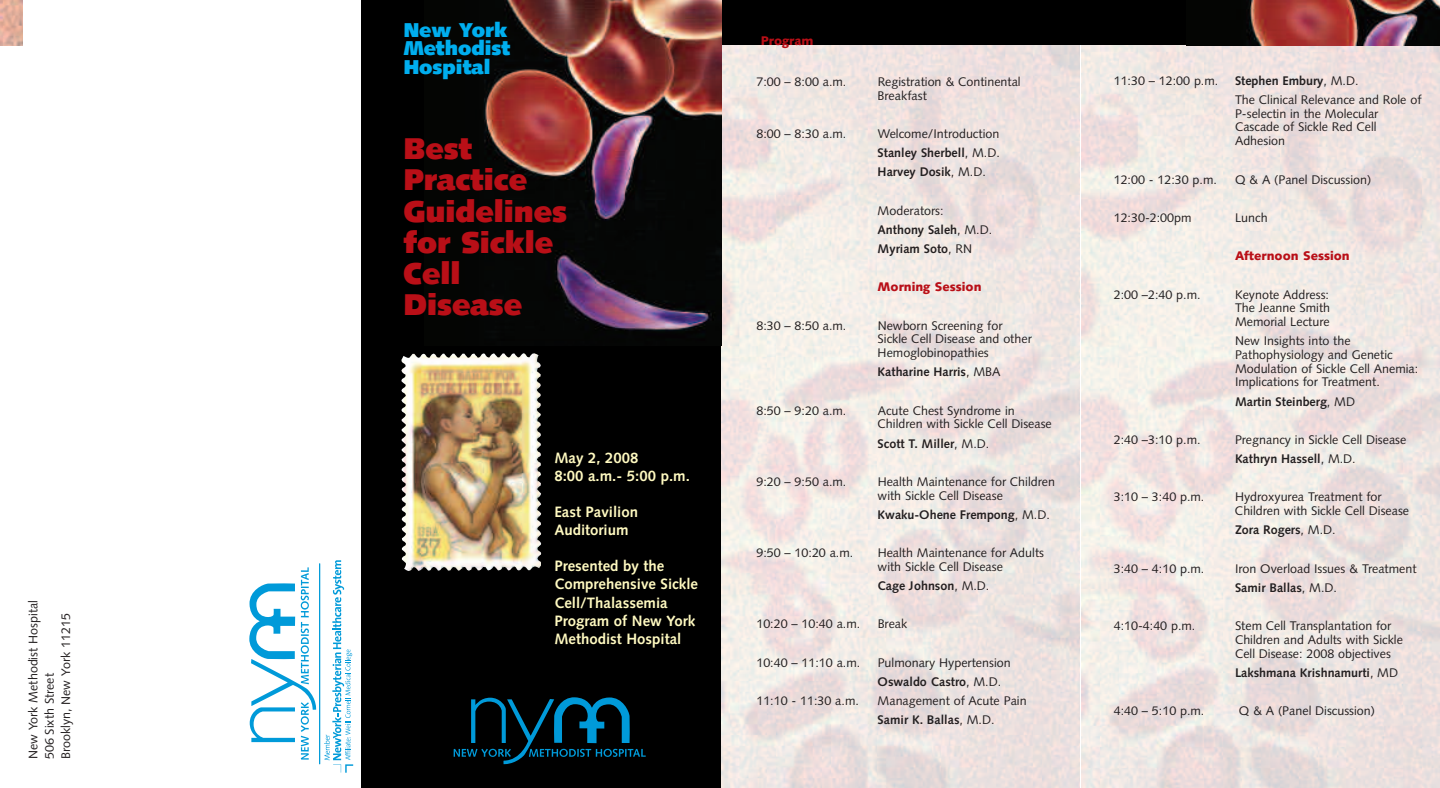
<style>
.page{position:relative;width:1440px;height:788px;background:#fff}
.page>*{position:absolute;margin:0;border:0;box-sizing:border-box;transform-origin:0 0}
.t1{font:900 30px/31.2px "Syntax";color:#b90f17}
.t2{font:900 20px/18.8px "Syntax";color:#00aeef}
.t3{font:700 15px/18px "Syntax";color:#fffac1}
.t4{font:12.5px/13.8px "Syntax";color:#231f20}
.t5{font:700 12.5px/19.1px "Syntax";color:#231f20}
.t6{font:900 12.5px "Syntax";color:#b90f17}
.s1{font-weight:700}
.s2{font-weight:400}
</style>
<div class="page">
<div style="left:361px;top:0;width:361px;height:788px;background:#000"></div>
<img style="left:1082px;top:45px;width:358px;height:743px">
<img style="left:0;top:0;width:22px;height:45px">
<svg style="left:454px;top:697px;width:192px;height:68px"></svg>
<hr style="left:319px;top:563px;width:1px;height:201px;background:#009ad9">
<svg style="left:249px;top:567px;width:68px;height:192px"></svg>
<svg style="left:324px;top:560px;width:29px;height:212px"></svg>
<img style="left:402px;top:423px;width:140px;height:148px">
<img style="left:483px;top:0;width:239px;height:336px">
<div style="left:722px;top:0;width:718px;height:45px;background:#000"></div>
<img style="left:1246px;top:0;width:194px;height:45px">
<p class="t4" style="left:26px;top:759px;width:160px;line-height:16.2px;rotate:-90deg">New York Methodist Hospital<br>506 Sixth Street<br>Brooklyn, New York 11215</p>
<h2 class="t2" style="left:404px;top:22px;width:108px">New York<br>Methodist<br>Hospital</h2>
<h1 class="t1" style="left:404px;top:136px;width:165px">Best<br>Practice<br>Guidelines for Sickle<br>Cell<br>Disease</h1>
<p class="t3" style="left:554px;top:450px;width:137px">May 2, 2008<br>8:00 a.m.- 5:00 p.m.</p>
<p class="t3" style="left:554px;top:504px;width:85px">East Pavilion<br>Auditorium</p>
<p class="t3" style="left:554px;top:558px;width:145px">Presented by the<br>Comprehensive Sickle<br>Cell/Thalassemia<br>Program of New York<br>Methodist Hospital</p>
<p class="t6" style="left:761px;top:35px;width:54px">Program</p>
<p class="t4" style="left:756px;top:76px;width:91px">7:00 – 8:00 a.m.</p>
<p class="t4" style="left:878px;top:76px;width:145px">Registration &amp; Continental<br>Breakfast</p>
<p class="t4" style="left:756px;top:128px;width:91px">8:00 – 8:30 a.m.</p>
<p class="t4" style="left:878px;top:125px;width:124px;line-height:19.1px;text-align:justify">Welcome/Introduction <span class="s1">Stanley Sherbell</span>, M.D.<br><span class="s1">Harvey Dosik</span>, M.D.</p>
<p class="t5" style="left:878px;top:202px;width:116px"><span class="s2">Moderators:<br></span>Anthony Saleh<span class="s2">, M.D.<br></span>Myriam Soto<span class="s2">, RN</span></p>
<p class="t6" style="left:878px;top:282px;width:105px">Morning Session</p>
<p class="t4" style="left:756px;top:319px;width:91px">8:30 – 8:50 a.m.</p>
<p class="t4" style="left:878px;top:319px;width:156px">Newborn Screening for<br>Sickle Cell Disease and other<br>Hemoglobinopathies</p>
<p class="t5" style="left:878px;top:363px;width:124px">Katharine Harris<span class="s2">, MBA</span></p>
<p class="t4" style="left:756px;top:404px;width:91px">8:50 – 9:20 a.m.</p>
<p class="t4" style="left:878px;top:404px;width:176px">Acute Chest Syndrome in<br>Children with Sickle Cell Disease</p>
<p class="t5" style="left:878px;top:435px;width:113px">Scott T. Miller<span class="s2">, M.D.</span></p>
<p class="t4" style="left:756px;top:475px;width:91px">9:20 – 9:50 a.m.</p>
<p class="t4" style="left:878px;top:475px;width:179px">Health Maintenance for Children with Sickle Cell Disease</p>
<p class="t5" style="left:878px;top:506px;width:174px">Kwaku-Ohene Frempong<span class="s2">, M.D.</span></p>
<p class="t4" style="left:756px;top:547px;width:98px">9:50 – 10:20 a.m.</p>
<p class="t4" style="left:878px;top:547px;width:168px">Health Maintenance for Adults with Sickle Cell Disease</p>
<p class="t5" style="left:878px;top:577px;width:113px">Cage Johnson<span class="s2">, M.D.</span></p>
<p class="t4" style="left:756px;top:618px;width:105px">10:20 – 10:40 a.m.</p>
<p class="t4" style="left:878px;top:618px;width:31px">Break</p>
<p class="t4" style="left:756px;top:656px;width:105px">10:40 – 11:10 a.m.</p>
<p class="t4" style="left:878px;top:654px;width:135px;line-height:19.1px">Pulmonary Hypertension<br><span class="s1">Oswaldo Castro</span>, M.D.</p>
<p class="t4" style="left:756px;top:694px;width:104px">11:10 - 11:30 a.m.</p>
<p class="t4" style="left:878px;top:692px;width:151px;line-height:19.1px">Management of Acute Pain<br><span class="s1">Samir K. Ballas</span>, M.D.</p>
<p class="t4" style="left:1114px;top:75px;width:106px">11:30 – 12:00 p.m.</p>
<p class="t4" style="left:1235px;top:72px;width:188px;line-height:19.1px"><span class="s1">Stephen Embury</span>, M.D.<br>The Clinical Relevance and Role of</p>
<p class="t4" style="left:1235px;top:108px;width:145px">P-selectin in the Molecular<br>Cascade of Sickle Red Cell<br>Adhesion</p>
<p class="t4" style="left:1114px;top:173px;width:105px">12:00 - 12:30 p.m.</p>
<p class="t4" style="left:1235px;top:173px;width:138px">Q &amp; A (Panel Discussion)</p>
<p class="t4" style="left:1114px;top:212px;width:79px">12:30-2:00pm</p>
<p class="t4" style="left:1235px;top:212px;width:34px">Lunch</p>
<p class="t6" style="left:1235px;top:251px;width:116px">Afternoon Session</p>
<p class="t4" style="left:1114px;top:288px;width:88px">2:00 –2:40 p.m.</p>
<p class="t4" style="left:1235px;top:288px;width:97px;text-align:justify">Keynote Address:<br>The Jeanne Smith Memorial Lecture</p>
<p class="t4" style="left:1235px;top:335px;width:185px">New Insights into the<br>Pathophysiology and Genetic<br>Modulation of Sickle Cell Anemia:<br>Implications for Treatment.</p>
<p class="t5" style="left:1235px;top:393px;width:122px">Martin Steinberg<span class="s2">, MD</span></p>
<p class="t4" style="left:1114px;top:434px;width:88px">2:40 –3:10 p.m.</p>
<p class="t4" style="left:1235px;top:431px;width:173px;line-height:19.1px">Pregnancy in Sickle Cell Disease<br><span class="s1">Kathryn Hassell</span>, M.D.</p>
<p class="t4" style="left:1114px;top:491px;width:92px">3:10 – 3:40 p.m.</p>
<p class="t4" style="left:1235px;top:491px;width:176px">Hydroxyurea Treatment for<br>Children with Sickle Cell Disease</p>
<p class="t5" style="left:1235px;top:521px;width:102px">Zora Rogers<span class="s2">, M.D.</span></p>
<p class="t4" style="left:1114px;top:562px;width:92px">3:40 – 4:10 p.m.</p>
<p class="t4" style="left:1235px;top:560px;width:183px;line-height:19.1px">Iron Overload Issues &amp; Treatment<br><span class="s1">Samir Ballas</span>, M.D.</p>
<p class="t4" style="left:1114px;top:620px;width:83px">4:10-4:40 p.m.</p>
<p class="t4" style="left:1235px;top:620px;width:169px">Stem Cell Transplantation for<br>Children and Adults with Sickle<br>Cell Disease: 2008 objectives</p>
<p class="t5" style="left:1235px;top:664px;width:165px">Lakshmana Krishnamurti<span class="s2">, MD</span></p>
<p class="t4" style="left:1114px;top:705px;width:92px">4:40 – 5:10 p.m.</p>
<p class="t4" style="left:1239px;top:705px;width:138px">Q &amp; A (Panel Discussion)</p>
</div>
